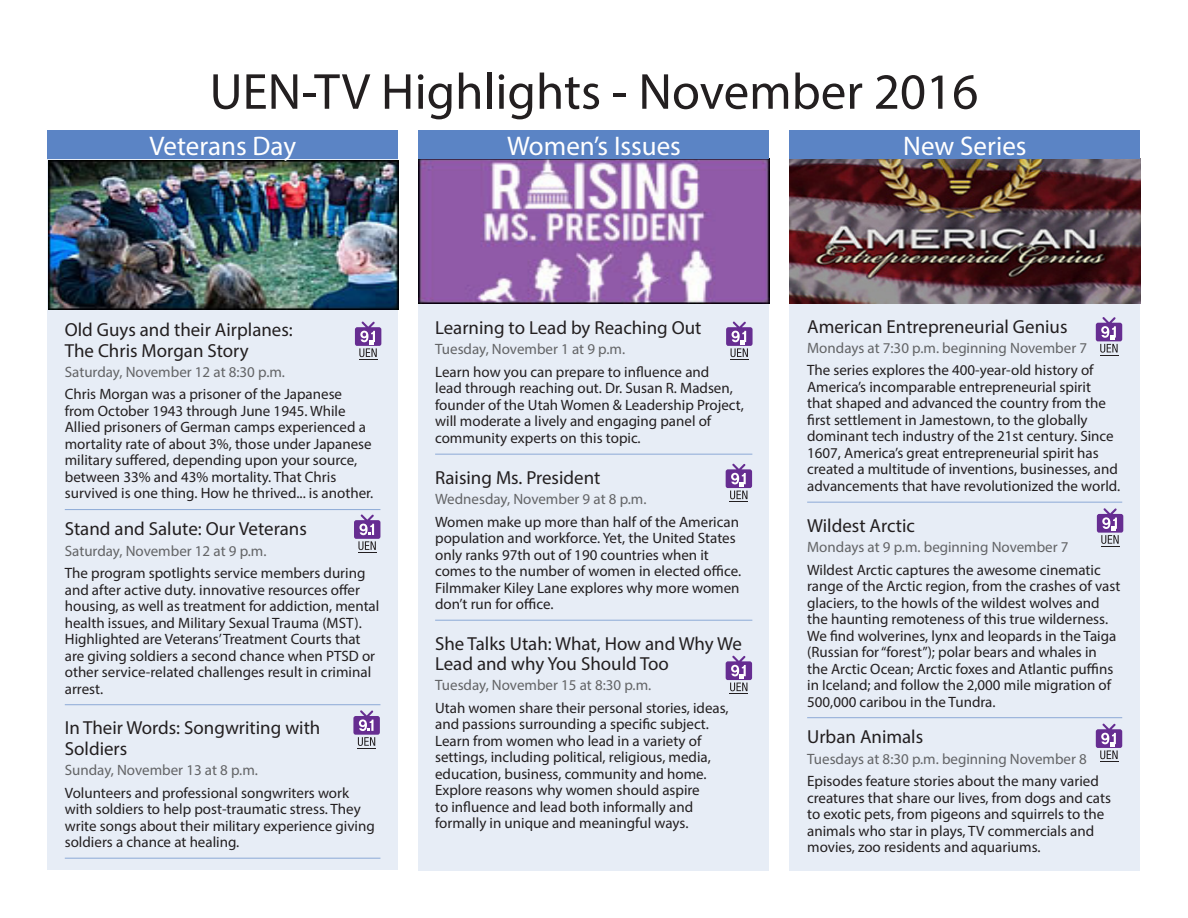
<style>
.page{position:relative;width:1188px;height:918px;background:#fff}
.page>*{position:absolute;margin:0;border:0;box-sizing:border-box;transform-origin:0 0}
.Headline{font:51px "Myriad Pro";color:#231f20}
.Column_Headers{font:27px "Myriad Pro";color:#fff}
.Program_Title{font:18.9px/20.4px "Myriad Pro";color:#231f20}
.Body_copy___no_rule{font:18.9px/20.4px "Myriad Pro";color:#231f20}
.Body_copy{font:15px/16.5px "Myriad Pro";color:#231f20}
.Date_and_Time{font:15px "Myriad Pro";color:#636466}
.Body_copy___no_rule-2{font:15px/16.5px "Myriad Pro";color:#231f20}
</style>
<div class="page">
<div style="left:789px;top:156px;width:351px;height:715px;background:#e7edf6"></div>
<div style="left:47px;top:156px;width:351px;height:714px;background:#e7edf6"></div>
<div style="left:418px;top:156px;width:352px;height:715px;background:#e7edf6"></div>
<img style="left:789px;top:159px;width:351px;height:145px">
<img style="left:418px;top:159px;width:352px;height:145px">
<img style="left:48px;top:161px;width:350px;height:149px">
<hr style="left:65px;top:509px;width:315px;height:1px;background:#8ca9d6">
<hr style="left:65px;top:704px;width:315px;height:1px;background:#8ca9d6">
<hr style="left:65px;top:858px;width:315px;height:1px;background:#8ca9d6">
<hr style="left:807px;top:502px;width:315px;height:1px;background:#8ca9d6">
<hr style="left:807px;top:717px;width:315px;height:1px;background:#8ca9d6">
<svg style="left:355px;top:321px;width:26px;height:39px"></svg>
<hr style="left:435px;top:454px;width:317px;height:1px;background:#8ca9d6">
<hr style="left:435px;top:620px;width:317px;height:1px;background:#8ca9d6">
<svg style="left:354px;top:514px;width:26px;height:39px"></svg>
<svg style="left:1096px;top:317px;width:26px;height:39px"></svg>
<svg style="left:1097px;top:508px;width:26px;height:39px"></svg>
<svg style="left:353px;top:710px;width:27px;height:39px"></svg>
<svg style="left:726px;top:321px;width:27px;height:39px"></svg>
<svg style="left:726px;top:464px;width:26px;height:38px"></svg>
<svg style="left:726px;top:656px;width:26px;height:38px"></svg>
<svg style="left:1096px;top:724px;width:26px;height:38px"></svg>
<div style="left:47px;top:130px;width:351px;height:29px;background:#5b84c5"></div>
<div style="left:418px;top:130px;width:352px;height:29px;background:#5b84c5"></div>
<div style="left:789px;top:130px;width:351px;height:29px;background:#5b84c5"></div>
<p class="Headline" style="left:210px;top:60px;width:770px">UEN-TV Highlights - November 2016</p>
<p class="Column_Headers" style="left:149px;top:129px;width:148px">Veterans Day</p>
<p class="Column_Headers" style="left:507px;top:129px;width:175px">Women’s Issues</p>
<p class="Column_Headers" style="left:903px;top:129px;width:125px">New Series</p>
<p class="Program_Title" style="left:65px;top:319px;width:230px">Old Guys and their Airplanes:</p>
<p class="Program_Title" style="left:65px;top:340px;width:186px">The Chris Morgan Story</p>
<p class="Date_and_Time" style="left:65px;top:363px;width:222px">Saturday, November 12 at 8:30 p.m.</p>
<p class="Body_copy" style="left:65px;top:386px;width:310px">Chris Morgan was a prisoner of the Japanese from October 1943 through June 1945. While Allied prisoners of German camps experienced a mortality rate of about 3%, those under Japanese military suffered, depending upon your source, between 33% and 43% mortality. That Chris survived is one thing. How he thrived... is another.</p>
<p class="Program_Title" style="left:65px;top:518px;width:244px">Stand and Salute: Our Veterans</p>
<p class="Date_and_Time" style="left:65px;top:541px;width:203px">Saturday, November 12 at 9 p.m.</p>
<p class="Body_copy" style="left:65px;top:565px;width:316px">The program spotlights service members during and after active duty. innovative resources offer housing, as well as treatment for addiction, mental health issues, and Military Sexual Trauma (MST).<br>Highlighted are Veterans’ Treatment Courts that are giving soldiers a second chance when PTSD or other service-related challenges result in criminal arrest.</p>
<p class="Body_copy___no_rule" style="left:65px;top:718px;width:257px">In Their Words: Songwriting with<br>Soldiers</p>
<p class="Date_and_Time" style="left:65px;top:761px;width:195px">Sunday, November 13 at 8 p.m.</p>
<p class="Body_copy" style="left:65px;top:784px;width:312px">Volunteers and professional songwriters work with soldiers to help post-traumatic stress. They write songs about their military experience giving soldiers a chance at healing.</p>
<p class="Program_Title" style="left:435px;top:317px;width:268px">Learning to Lead by Reaching Out</p>
<p class="Date_and_Time" style="left:435px;top:340px;width:192px">Tuesday, November 1 at 9 p.m.</p>
<p class="Body_copy" style="left:435px;top:363px;width:310px">Learn how you can prepare to influence and<br>lead through reaching out. Dr. Susan R. Madsen, founder of the Utah Women &amp; Leadership Project, will moderate a lively and engaging panel of community experts on this topic.</p>
<p class="Program_Title" style="left:435px;top:467px;width:167px">Raising Ms. President</p>
<p class="Date_and_Time" style="left:435px;top:490px;width:213px">Wednesday, November 9 at 8 p.m.</p>
<p class="Body_copy" style="left:435px;top:513px;width:308px">Women make up more than half of the American population and workforce. Yet, the United States only ranks 97th out of 190 countries when it comes to the number of women in elected office.<br>Filmmaker Kiley Lane explores why more women don’t run for office.</p>
<p class="Program_Title" style="left:435px;top:633px;width:308px">She Talks Utah: What, How and Why We<br>Lead and why You Should Too</p>
<p class="Date_and_Time" style="left:435px;top:676px;width:218px">Tuesday, November 15 at 8:30 p.m.</p>
<p class="Body_copy" style="left:435px;top:699px;width:295px">Utah women share their personal stories, ideas, and passions surrounding a specific subject.<br>Learn from women who lead in a variety of settings, including political, religious, media, education, business, community and home.<br>Explore reasons why women should aspire<br>to influence and lead both informally and formally in unique and meaningful ways.</p>
<p class="Program_Title" style="left:807px;top:316px;width:262px">American Entrepreneurial Genius</p>
<p class="Date_and_Time" style="left:807px;top:339px;width:281px">Mondays at 7:30 p.m. beginning November 7</p>
<p class="Body_copy" style="left:807px;top:362px;width:315px">The series explores the 400-year-old history of America’s incomparable entrepreneurial spirit<br>that shaped and advanced the country from the first settlement in Jamestown, to the globally dominant tech industry of the 21st century. Since 1607, America’s great entrepreneurial spirit has created a multitude of inventions, businesses, and advancements that have revolutionized the world.</p>
<p class="Program_Title" style="left:807px;top:515px;width:109px">Wildest Arctic</p>
<p class="Date_and_Time" style="left:807px;top:538px;width:263px">Mondays at 9 p.m. beginning November 7</p>
<p class="Body_copy" style="left:807px;top:561px;width:315px">Wildest Arctic captures the awesome cinematic range of the Arctic region, from the crashes of vast glaciers, to the howls of the wildest wolves and the haunting remoteness of this true wilderness.<br>We find wolverines, lynx and leopards in the Taiga (Russian for “forest”); polar bears and whales in the Arctic Ocean; Arctic foxes and Atlantic puffins in Iceland; and follow the 2,000 mile migration of 500,000 caribou in the Tundra.</p>
<p class="Program_Title" style="left:807px;top:727px;width:118px">Urban Animals</p>
<p class="Date_and_Time" style="left:807px;top:749px;width:281px">Tuesdays at 8:30 p.m. beginning November 8</p>
<p class="Body_copy___no_rule-2" style="left:807px;top:773px;width:305px">Episodes feature stories about the many varied creatures that share our lives, from dogs and cats to exotic pets, from pigeons and squirrels to the animals who star in plays, TV commercials and movies, zoo residents and aquariums.</p>
</div>
